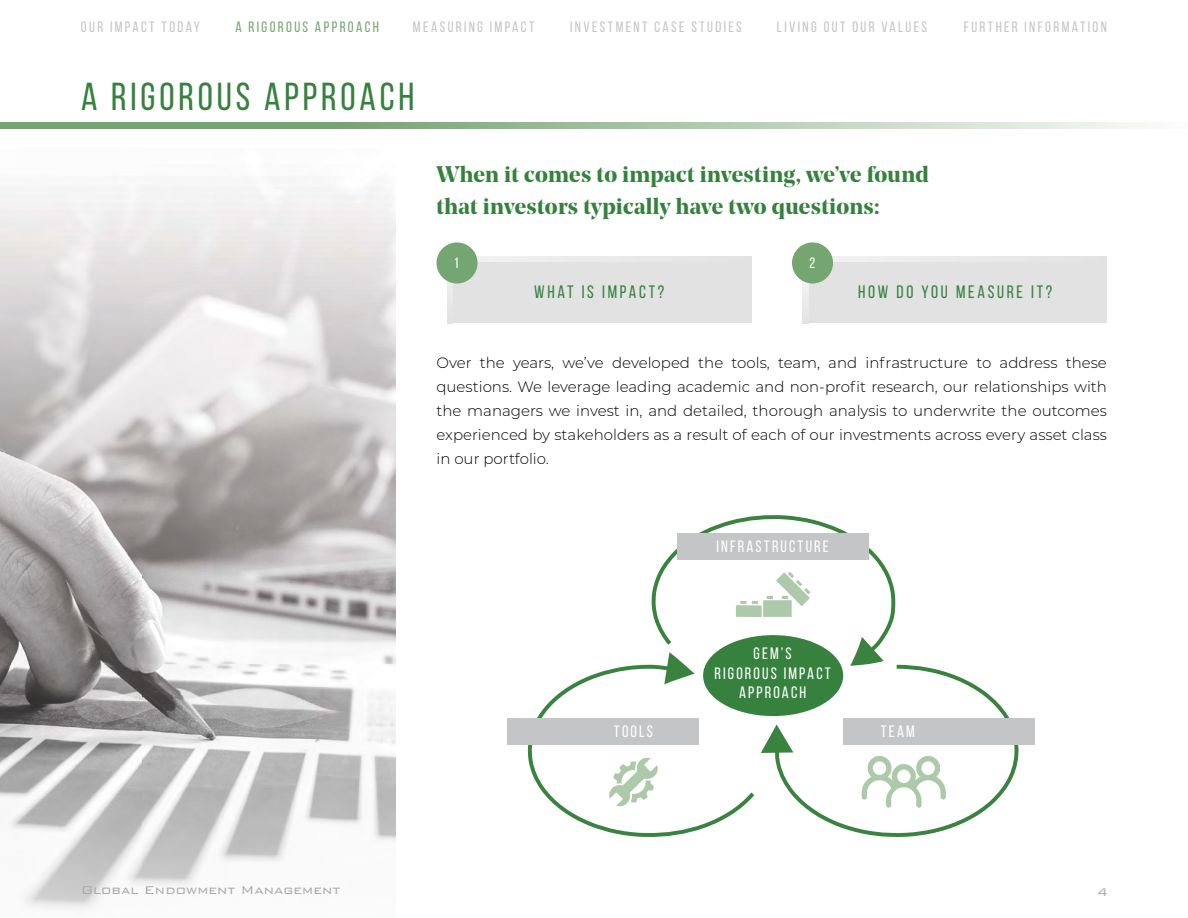
<style>
.page{position:relative;width:1188px;height:918px;background:#fff}
.page>*{position:absolute;margin:0;border:0;box-sizing:border-box;transform-origin:0 0}
.t1{font:39px "Bebas Neue";letter-spacing:.1em;color:#37813f}
.t2{font:700 22.5px/31.5px "Noe Display";letter-spacing:.015em;color:#37813f}
.t3{font:18px "Bebas Neue";letter-spacing:.15em;color:#37813f}
.t4{font:16.5px/19.5px "Bebas Neue";letter-spacing:.13em;color:#fff;text-align:center}
.t5{font:300 15px/24px "Montserrat";color:#000;text-align:justify}
.t6{font:15px "Bebas Neue";letter-spacing:.155em;color:#c4c5c6}
.t7{font:300 15px "Bank Gothic BT";color:#a7a8aa}
.t8{font:15px "Bebas Neue";letter-spacing:.155em;color:#75a570}
.t9{font:15px "Bebas Neue";color:#fff}
</style>
<div class="page">
<img style="left:0;top:186px;width:396px;height:511px">
<svg style="left:0;top:122px;width:1145px;height:7px;background:#a1c29e"></svg>
<div style="left:447px;top:256px;width:305px;height:67px;background:#e2e2e3"></div>
<div style="left:449px;top:256px;width:303px;height:6px;background:#eaeaea"></div>
<div style="left:447px;top:256px;width:6px;height:67px;background:#e7e7e8"></div>
<div style="left:436px;top:242px;width:42px;height:41px;background:#75a570;border-radius:50%"></div>
<div style="left:803px;top:256px;width:304px;height:67px;background:#e2e2e3"></div>
<div style="left:804px;top:256px;width:303px;height:6px;background:#eaeaea"></div>
<div style="left:803px;top:256px;width:5px;height:67px;background:#ebebeb"></div>
<div style="left:792px;top:242px;width:41px;height:41px;background:#75a570;border-radius:50%"></div>
<svg style="left:946px;top:672px;width:73px;height:158px"></svg>
<div style="left:843px;top:718px;width:192px;height:26px;background:#c4c5c6"></div>
<div style="left:508px;top:718px;width:191px;height:26px;background:#c4c5c6"></div>
<svg style="left:528px;top:515px;width:418px;height:322px"></svg>
<div style="left:703px;top:635px;width:140px;height:81px;background:#37813f;border-radius:50%"></div>
<svg style="left:0;top:697px;width:396px;height:213px"></svg>
<p class="t6" style="left:81px;top:18px;width:120px">OUR IMPACT TODAY</p>
<p class="t8" style="left:235px;top:18px;width:145px">A RIGOROUS APPROACH</p>
<p class="t6" style="left:413px;top:18px;width:123px">MEASURING IMPACT</p>
<p class="t6" style="left:570px;top:18px;width:173px">INVESTMENT CASE STUDIES</p>
<p class="t6" style="left:777px;top:18px;width:152px">LIVING OUT OUR VALUES</p>
<p class="t6" style="left:964px;top:18px;width:145px">FURTHER INFORMATION</p>
<h1 class="t1" style="left:81px;top:76px;width:335px">A RIGOROUS APPROACH</h1>
<h2 class="t2" style="left:436px;top:158px;width:494px">When it comes to impact investing, we’ve found that investors typically have two questions:</h2>
<p class="t9" style="left:454px;top:254px;width:7px">1</p>
<p class="t9" style="left:810px;top:254px;width:7px">2</p>
<p class="t3" style="left:534px;top:282px;width:132px">WHAT IS IMPACT?</p>
<p class="t3" style="left:858px;top:282px;width:196px">HOW DO YOU MEASURE IT?</p>
<p class="t5" style="left:436px;top:350px;width:672px">Over the years, we’ve developed the tools, team, and infrastructure to address these questions. We leverage leading academic and non-profit research, our relationships with the managers we invest in, and detailed, thorough analysis to underwrite the outcomes experienced by stakeholders as a result of each of our investments across every asset class in our portfolio.</p>
<p class="t4" style="left:716px;top:536px;width:114px">INFRASTRUCTURE</p>
<p class="t4" style="left:715px;top:644px;width:118px">GEM’S<br>RIGOROUS IMPACT<br>APPROACH</p>
<p class="t4" style="left:614px;top:722px;width:41px">TOOLS</p>
<p class="t4" style="left:881px;top:722px;width:35px">TEAM</p>
<p class="t7" style="left:81px;top:881px;width:261px">Global Endowment Management</p>
<p class="t7" style="left:1097px;top:884px;width:13px">4</p>
</div>
